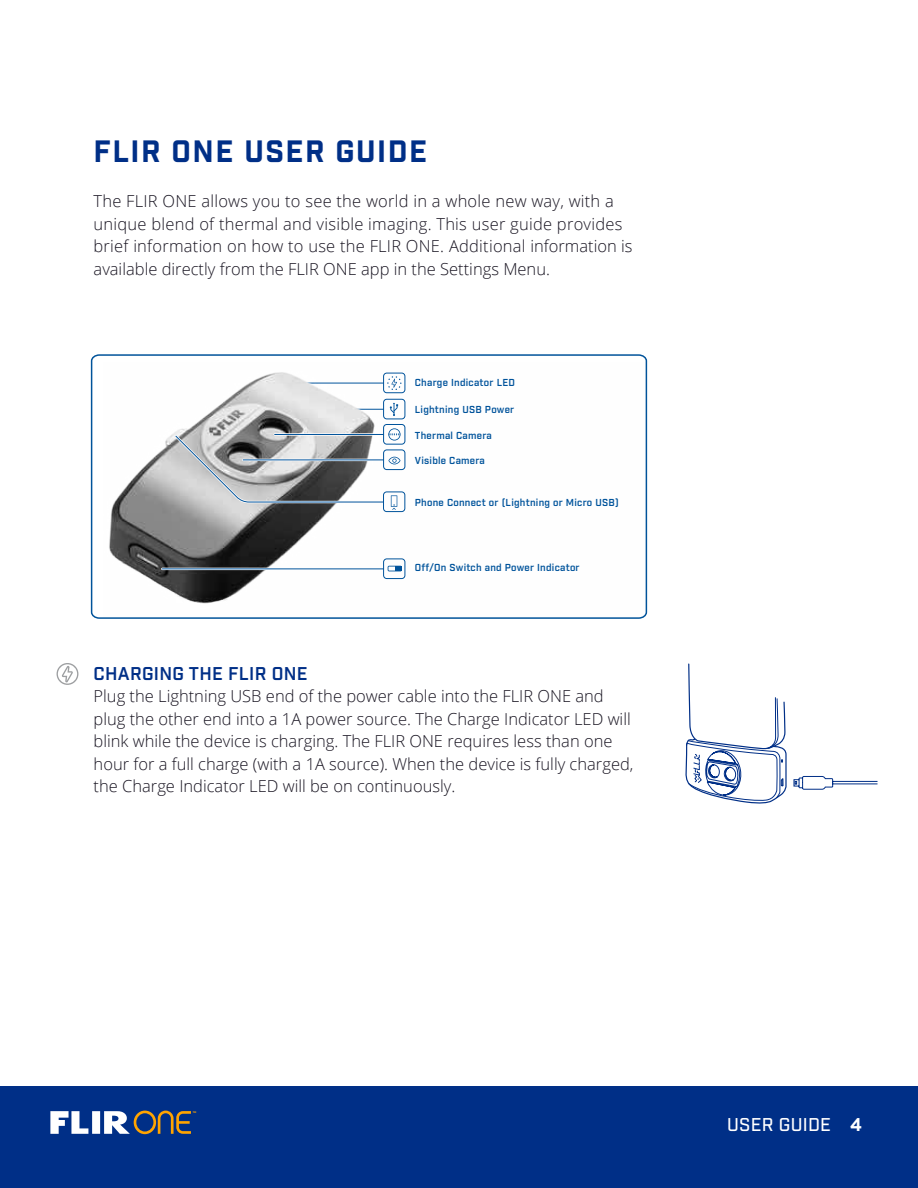
<style>
.page{position:relative;width:918px;height:1188px;background:#fff}
.page>*{position:absolute;margin:0;border:0;box-sizing:border-box;transform-origin:0 0}
.t1{font:700 30px "Industry";letter-spacing:.05em;color:#002f87}
.t2{font:600 18px "Industry";letter-spacing:.015em;color:#002f87}
.t3{font:500 18px "Industry";letter-spacing:.015em;color:#fff}
.t4{font:300 16.5px/22.5px "Open Sans";color:#181421}
.t5{font:600 9.9px "Industry";letter-spacing:.025em;color:#00539b}
.t6{font:700 2.55px "Myriad Pro";color:#ffa400}
.s1{font-weight:700}
</style>
<div class="page">
<div style="left:0;top:1086px;width:918px;height:102px;background:#002f87"></div>
<svg style="left:50px;top:1111px;width:141px;height:23px"></svg>
<svg style="left:57px;top:663px;width:21px;height:22px"></svg>
<svg style="left:793px;top:776px;width:85px;height:14px"></svg>
<svg style="left:686px;top:663px;width:101px;height:141px"></svg>
<svg style="left:90px;top:354px;width:558px;height:265px"></svg>
<h1 class="t1" style="left:94px;top:140px;width:335px">FLIR ONE USER GUIDE</h1>
<p class="t4" style="left:94px;top:192px;width:541px">The FLIR ONE allows you to see the world in a whole new way, with a unique blend of thermal and visible imaging. This user guide provides brief information on how to use the FLIR ONE. Additional information is available directly from the FLIR ONE app in the Settings Menu.</p>
<p class="t5" style="left:415px;top:378px;width:102px">Charge Indicator LED</p>
<p class="t5" style="left:415px;top:405px;width:101px">Lightning USB Power</p>
<p class="t5" style="left:415px;top:431px;width:79px">Thermal Camera</p>
<p class="t5" style="left:415px;top:456px;width:72px">Visible Camera</p>
<p class="t5" style="left:415px;top:498px;width:205px">Phone Connect or (Lightning or Micro USB)</p>
<p class="t5" style="left:415px;top:563px;width:166px">Off/On Switch and Power Indicator</p>
<p class="t2" style="left:94px;top:666px;width:215px">CHARGING THE FLIR ONE</p>
<p class="t4" style="left:94px;top:687px;width:541px">Plug the Lightning USB end of the power cable into the FLIR ONE and plug the other end into a 1A power source. The Charge Indicator LED will blink while the device is charging. The FLIR ONE requires less than one hour for a full charge (with a 1A source). When the device is fully charged, the Charge Indicator LED will be on continuously.</p>
<p class="t6" style="left:193px;top:1111px;width:5px">TM</p>
<p class="t3" style="left:727px;top:1114px;width:136px">USER GUIDE <span class="s1">4</span></p>
</div>
